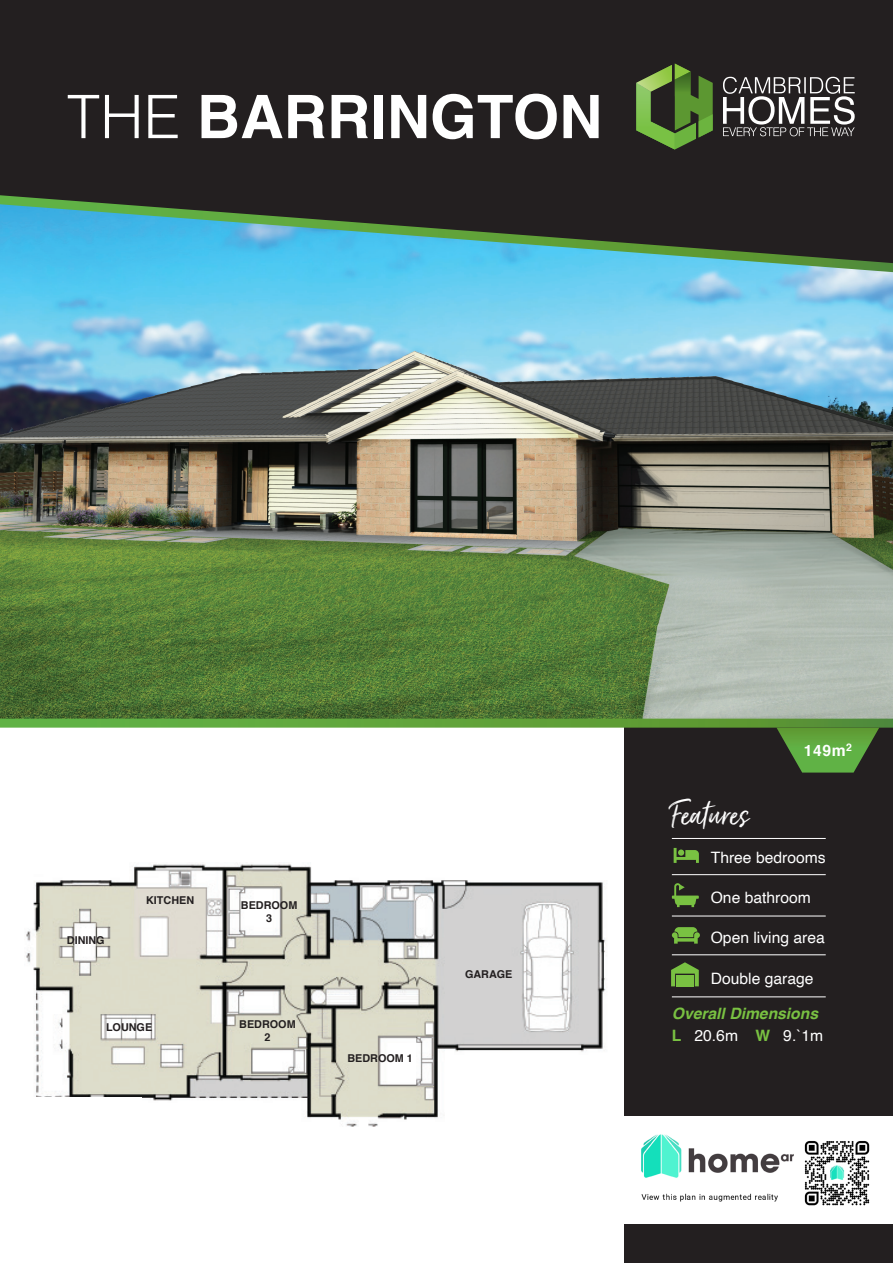
<style>
.page{position:relative;width:893px;height:1263px;background:#fff}
.page>*{position:absolute;margin:0;border:0;box-sizing:border-box;transform-origin:0 0}
.t1{font:700 60px "Helvetica";color:#fff}
.t2{font:41.1px "Just Lovely";color:#fff}
.t3{font:15.6px "Helvetica";color:#fff}
.t4{font:italic 700 15.6px "Helvetica";color:#79c142}
.t5{font:700 15.6px "Helvetica";color:#fff}
.t6{font:700 10.8px/12.9px "Helvetica";color:#231f20;text-align:center}
.s1{font-weight:300}
.s2{font-weight:700;color:#79c142}
</style>
<div class="page">
<img style="left:0;top:279px;width:893px;height:440px">
<img style="left:26px;top:864px;width:580px;height:262px">
<div style="left:0;top:1097px;width:142px;height:48px;background:#fff"></div>
<div style="left:624px;top:719px;width:269px;height:544px;background:#231f20"></div>
<svg style="left:0;top:719px;width:893px;height:9px;background:#62a340"></svg>
<div style="left:0;top:0;width:893px;height:189px;background:#231f20"></div>
<svg style="left:0;top:189px;width:893px;height:90px;background:#3e7680"></svg>
<div style="left:624px;top:1116px;width:269px;height:108px;background:#fff"></div>
<img style="left:641px;top:1134px;width:153px;height:68px">
<svg style="left:777px;top:728px;width:102px;height:44px"></svg>
<svg style="left:723px;top:77px;width:132px;height:59px"></svg>
<svg style="left:636px;top:64px;width:77px;height:86px;background:#4d6c31"></svg>
<img style="left:675px;top:72px;width:15px;height:24px">
<img style="left:636px;top:83px;width:15px;height:9px">
<img style="left:804px;top:1141px;width:66px;height:65px">
<hr style="left:672px;top:838px;width:154px;height:1px;background:#fff">
<hr style="left:672px;top:874px;width:154px;height:1px;background:#fff">
<hr style="left:672px;top:916px;width:154px;height:1px;background:#fff">
<hr style="left:672px;top:996px;width:154px;height:1px;background:#fff">
<hr style="left:672px;top:954px;width:154px;height:1px;background:#fff">
<svg style="left:674px;top:848px;width:25px;height:15px"></svg>
<div style="left:678px;top:849px;width:6px;height:7px;background:#79c142;border-radius:50%"></div>
<svg style="left:672px;top:883px;width:27px;height:24px"></svg>
<svg style="left:672px;top:927px;width:28px;height:17px"></svg>
<svg style="left:671px;top:962px;width:28px;height:24px"></svg>
<hr style="left:676px;top:975px;width:18px;height:3px;background:#79c142">
<hr style="left:676px;top:979px;width:18px;height:3px;background:#79c142">
<hr style="left:676px;top:983px;width:18px;height:3px;background:#79c142">
<p class="t1" style="left:67px;top:76px;width:537px"><span class="s1">THE</span> BARRINGTON</p>
<p class="t5" style="left:804px;top:740px;width:50px">149m<sup>2</sup></p>
<p class="t2" style="left:672px;top:789px;width:79px">Features</p>
<p class="t3" style="left:711px;top:846px;width:116px">Three bedrooms</p>
<p class="t6" style="left:146px;top:894px;width:49px">KITCHEN</p>
<p class="t6" style="left:241px;top:900px;width:58px">BEDROOM<br>3</p>
<p class="t3" style="left:711px;top:885px;width:102px">One bathroom</p>
<p class="t6" style="left:67px;top:934px;width:39px">DINING</p>
<p class="t3" style="left:711px;top:925px;width:116px">Open living area</p>
<p class="t6" style="left:465px;top:969px;width:49px">GARAGE</p>
<p class="t3" style="left:711px;top:966px;width:104px">Double garage</p>
<p class="t6" style="left:106px;top:1021px;width:48px">LOUNGE</p>
<p class="t6" style="left:239px;top:1018px;width:58px">BEDROOM<br>2</p>
<p class="t4" style="left:672px;top:1001px;width:148px">Overall Dimensions</p>
<p class="t3" style="left:672px;top:1023px;width:153px"><span class="s2">L</span> 20.6m <span class="s2">W</span> 9.`1m</p>
<p class="t6" style="left:347px;top:1052px;width:67px">BEDROOM 1</p>
</div>
